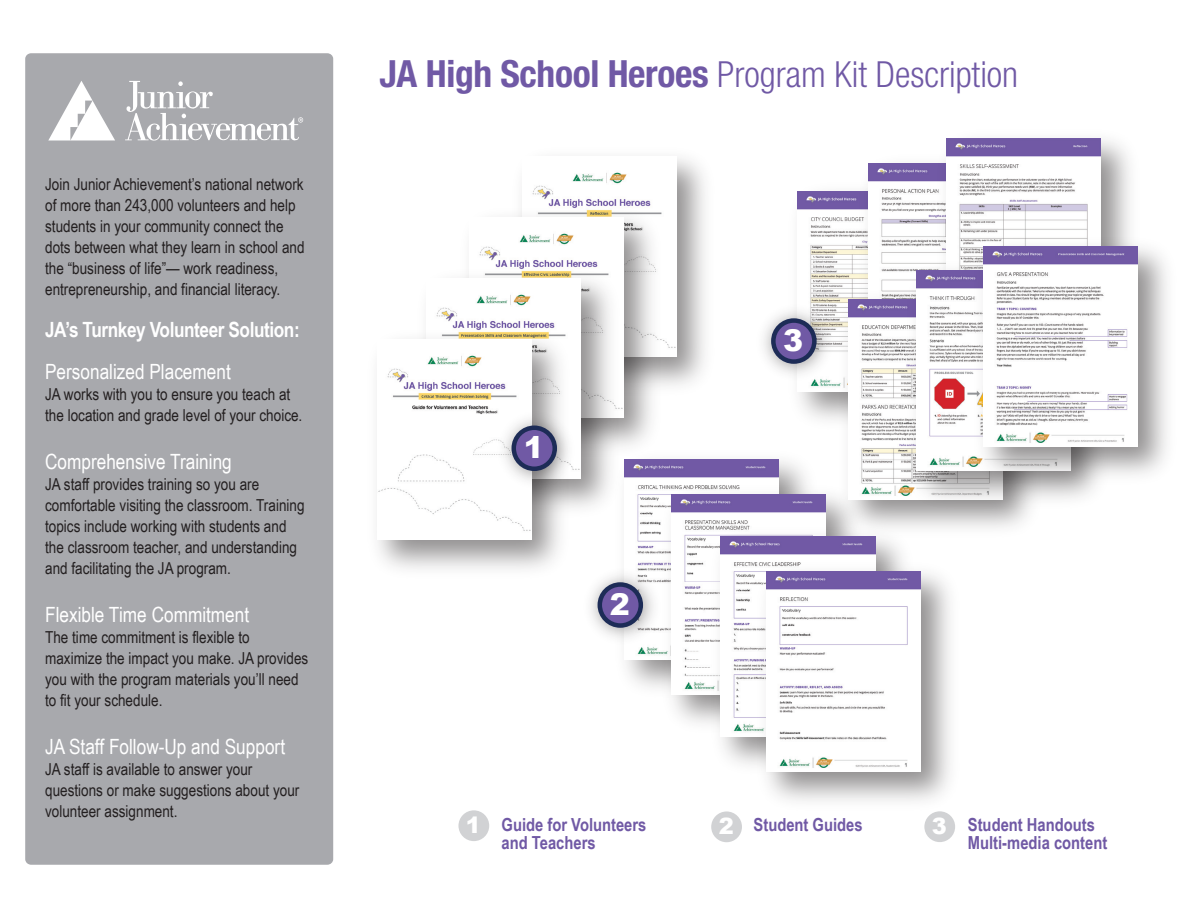
<style>
.page{position:relative;width:1188px;height:918px;background:#fff}
.page>*{position:absolute;margin:0;border:0;box-sizing:border-box;transform-origin:0 0}
.t1{font:300 condensed 36px "Helvetica Neue";color:#7059a5}
.t2{font:900 30px "Arial";color:#fff}
.t3{font:900 22.5px "Arial";color:#fff}
.t4{font:21px "Arial Narrow";color:#fff}
.t5{font:700 21px "Arial Narrow";letter-spacing:-.02em;color:#fff}
.t6{font:700 18px/18px "Arial Narrow";color:#7059a5}
.t7{font:16.5px/21px "Arial Narrow";color:#231f20}
.s1{font-weight:700;font-size:37.5px}
.s2{font-family:"Arial";font-weight:900;font-size:22.5px;color:#fff}
</style>
<div class="page">
<img style="left:531px;top:171px;width:145px;height:178px">
<div style="left:25px;top:53px;width:308px;height:812px;background:#a8a9ad;border-radius:6px"></div>
<svg style="left:125px;top:81px;width:178px;height:60px"></svg>
<svg style="left:48px;top:81px;width:67px;height:60px"></svg>
<div style="left:458px;top:810px;width:31px;height:31px;background:#d1d2d4;border-radius:50%"></div>
<div style="left:924px;top:811px;width:31px;height:31px;background:#d1d2d4;border-radius:50%"></div>
<div style="left:711px;top:811px;width:31px;height:31px;background:#d1d2d4;border-radius:50%"></div>
<img style="left:797px;top:191px;width:55px;height:229px">
<img style="left:797px;top:192px;width:55px;height:199px">
<img style="left:852px;top:163px;width:17px;height:119px">
<img style="left:869px;top:163px;width:60px;height:119px">
<img style="left:626px;top:459px;width:179px;height:229px">
<img style="left:626px;top:459px;width:152px;height:200px">
<img style="left:654px;top:478px;width:177px;height:245px">
<img style="left:671px;top:495px;width:155px;height:199px">
<img style="left:704px;top:519px;width:197px;height:246px">
<img style="left:721px;top:537px;width:154px;height:199px">
<img style="left:750px;top:555px;width:202px;height:263px">
<img style="left:767px;top:572px;width:154px;height:200px">
<img style="left:929px;top:138px;width:201px;height:115px">
<img style="left:946px;top:139px;width:154px;height:114px">
<img style="left:831px;top:282px;width:194px;height:264px">
<img style="left:848px;top:300px;width:52px;height:199px">
<img style="left:900px;top:253px;width:188px;height:264px">
<img style="left:917px;top:270px;width:49px;height:200px">
<img style="left:966px;top:229px;width:201px;height:264px">
<img style="left:983px;top:246px;width:155px;height:200px">
<img style="left:505px;top:201px;width:165px;height:263px">
<img style="left:479px;top:218px;width:144px;height:44px">
<img style="left:464px;top:262px;width:163px;height:263px">
<img style="left:436px;top:279px;width:144px;height:125px">
<img style="left:378px;top:323px;width:200px;height:246px">
<img style="left:378px;top:340px;width:153px;height:200px">
<img style="left:576px;top:561px;width:91px;height:91px">
<div style="left:600px;top:585px;width:41px;height:41px;background:#7059a5;border-radius:50%"></div>
<div style="left:598px;top:582px;width:45px;height:46px;border:4px solid #1d2c57;border-radius:50%"></div>
<img style="left:490px;top:404px;width:91px;height:91px">
<div style="left:514px;top:428px;width:41px;height:41px;background:#7059a5;border-radius:50%"></div>
<div style="left:512px;top:426px;width:45px;height:45px;border:4px solid #1d2c57;border-radius:50%"></div>
<img style="left:763px;top:297px;width:78px;height:91px">
<div style="left:773px;top:321px;width:41px;height:41px;background:#7059a5;border-radius:50%"></div>
<div style="left:771px;top:318px;width:46px;height:46px;border:4px solid #1d2c57;border-radius:50%"></div>
<p class="t7" style="left:45px;top:173px;width:261px">Join Junior Achievement’s national network of more than 243,000 volunteers and help students in your community connect the dots between what they learn in school and the “business of life”— work readiness, entrepreneurship, and financial literacy.</p>
<p class="t5" style="left:45px;top:313px;width:256px">JA’s Turnkey Volunteer Solution:</p>
<p class="t4" style="left:45px;top:356px;width:187px">Personalized Placement</p>
<p class="t7" style="left:45px;top:383px;width:259px">JA works with you to ensure you teach at the location and grade level of your choice.</p>
<p class="t4" style="left:45px;top:446px;width:188px">Comprehensive Training</p>
<p class="t7" style="left:45px;top:473px;width:261px">JA staff provides training so you are comfortable visiting the classroom. Training topics include working with students and the classroom teacher, and understanding and facilitating the JA program.</p>
<p class="t4" style="left:45px;top:599px;width:206px">Flexible Time Commitment</p>
<p class="t7" style="left:45px;top:626px;width:265px">The time commitment is flexible to maximize the impact you make. JA provides you with the program materials you’ll need to fit your schedule.</p>
<p class="t4" style="left:45px;top:731px;width:241px">JA Staff Follow-Up and Support</p>
<p class="t7" style="left:45px;top:758px;width:256px">JA staff is available to answer your questions or make suggestions about your volunteer assignment.</p>
<h1 class="t1" style="left:380px;top:54px;width:640px"><span class="s1">JA High School Heroes</span> Program Kit Description</h1>
<h2 class="t2" style="left:524px;top:425px;width:22px">1</h2>
<h2 class="t2" style="left:610px;top:582px;width:22px">2</h2>
<h2 class="t2" style="left:783px;top:318px;width:22px">3</h2>
<p class="t6" style="left:466px;top:815px;width:182px"><span class="s2">1</span> Guide for Volunteers</p>
<p class="t6" style="left:719px;top:815px;width:145px"><span class="s2">2</span> Student Guides</p>
<h3 class="t3" style="left:932px;top:810px;width:17px">3</h3>
<p class="t6" style="left:502px;top:833px;width:96px">and Teachers</p>
<p class="t6" style="left:968px;top:815px;width:141px">Student Handouts<br>Multi-media content</p>
</div>
